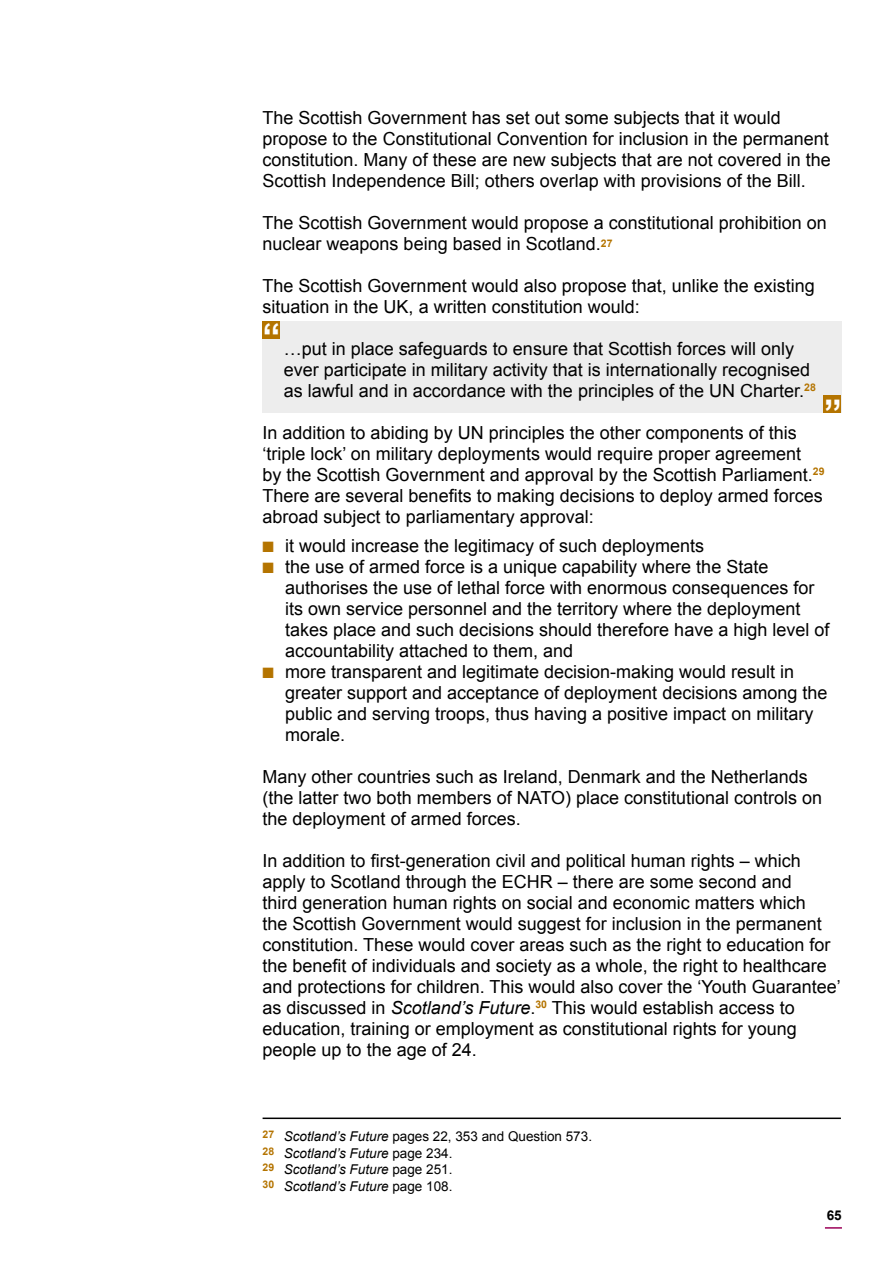
<style>
.page{position:relative;width:893px;height:1263px;background:#fff}
.page>*{position:absolute;margin:0;border:0;box-sizing:border-box;transform-origin:0 0}
.t1{font:700 36px "Arial";color:#fff}
.t2{font:18px/21px "Arial";color:#000}
.t3{font:italic 13.5px/16.5px "Arial";color:#000}
.t4{font:700 13.5px "Arial";color:#000}
.s1{color:#b47400}
.s2{font-style:italic}
.s3{font-style:normal}
</style>
<div class="page">
<svg style="left:825px;top:1227px;width:17px;height:2px"></svg>
<div style="left:263px;top:321px;width:579px;height:91px;background:#ededed"></div>
<div style="left:263px;top:321px;width:17px;height:17px;background:#b47400"></div>
<div style="left:824px;top:395px;width:17px;height:17px;background:#b47400"></div>
<hr style="left:263px;top:1117px;width:578px;height:2px;background:#000">
<p class="t2" style="left:263px;top:107px;width:570px">The Scottish Government has set out some subjects that it would propose to the Constitutional Convention for inclusion in the permanent constitution. Many of these are new subjects that are not covered in the Scottish Independence Bill; others overlap with provisions of the Bill.</p>
<p class="t2" style="left:263px;top:212px;width:566px">The Scottish Government would propose a constitutional prohibition on nuclear weapons being based in Scotland.<sup>27</sup></p>
<p class="t2" style="left:263px;top:275px;width:554px">The Scottish Government would also propose that, unlike the existing situation in the UK, a written constitution would:</p>
<p class="t2" style="left:284px;top:338px;width:533px">…put in place safeguards to ensure that Scottish forces will only ever participate in military activity that is internationally recognised as lawful and in accordance with the principles of the UN Charter.<sup>28</sup></p>
<p class="t2" style="left:263px;top:422px;width:563px">In addition to abiding by UN principles the other components of this ‘triple lock’ on military deployments would require proper agreement by the Scottish Government and approval by the Scottish Parliament.<sup>29<br></sup>There are several benefits to making decisions to deploy armed forces abroad subject to parliamentary approval:</p>
<p class="t2" style="left:263px;top:536px;width:443px"><span class="s1">■</span> it would increase the legitimacy of such deployments</p>
<p class="t2" style="left:285px;top:557px;width:546px;text-indent:-23px"><span class="s1">■</span> the use of armed force is a unique capability where the State authorises the use of lethal force with enormous consequences for its own service personnel and the territory where the deployment takes place and such decisions should therefore have a high level of accountability attached to them, and</p>
<p class="t2" style="left:285px;top:662px;width:544px;text-indent:-23px"><span class="s1">■</span> more transparent and legitimate decision-making would result in greater support and acceptance of deployment decisions among the public and serving troops, thus having a positive impact on military morale.</p>
<p class="t2" style="left:263px;top:767px;width:561px">Many other countries such as Ireland, Denmark and the Netherlands (the latter two both members of NATO) place constitutional controls on the deployment of armed forces.</p>
<p class="t2" style="left:263px;top:851px;width:580px">In addition to first-generation civil and political human rights – which apply to Scotland through the ECHR – there are some second and<br>third generation human rights on social and economic matters which<br>the Scottish Government would suggest for inclusion in the permanent constitution. These would cover areas such as the right to education for the benefit of individuals and society as a whole, the right to healthcare and protections for children. This would also cover the ‘Youth Guarantee’ as discussed in <span class="s2">Scotland’s Future</span>.<sup>30</sup> This would establish access to education, training or employment as constitutional rights for young people up to the age of 24.</p>
<h1 class="t1" style="left:263px;top:313px;width:19px">“</h1>
<h1 class="t1" style="left:842px;top:422px;width:19px;rotate:-180deg">“</h1>
<p class="t3" style="left:263px;top:1128px;width:331px"><sup>27</sup> Scotland’s Future <span class="s3">pages 22, 353 and Question 573.<br></span><sup>28</sup> Scotland’s Future <span class="s3">page 234.<br></span><sup>29</sup> Scotland’s Future <span class="s3">page 251.<br></span><sup>30</sup> Scotland’s Future <span class="s3">page 108.</span></p>
<p class="t4" style="left:827px;top:1206px;width:17px">65</p>
</div>
